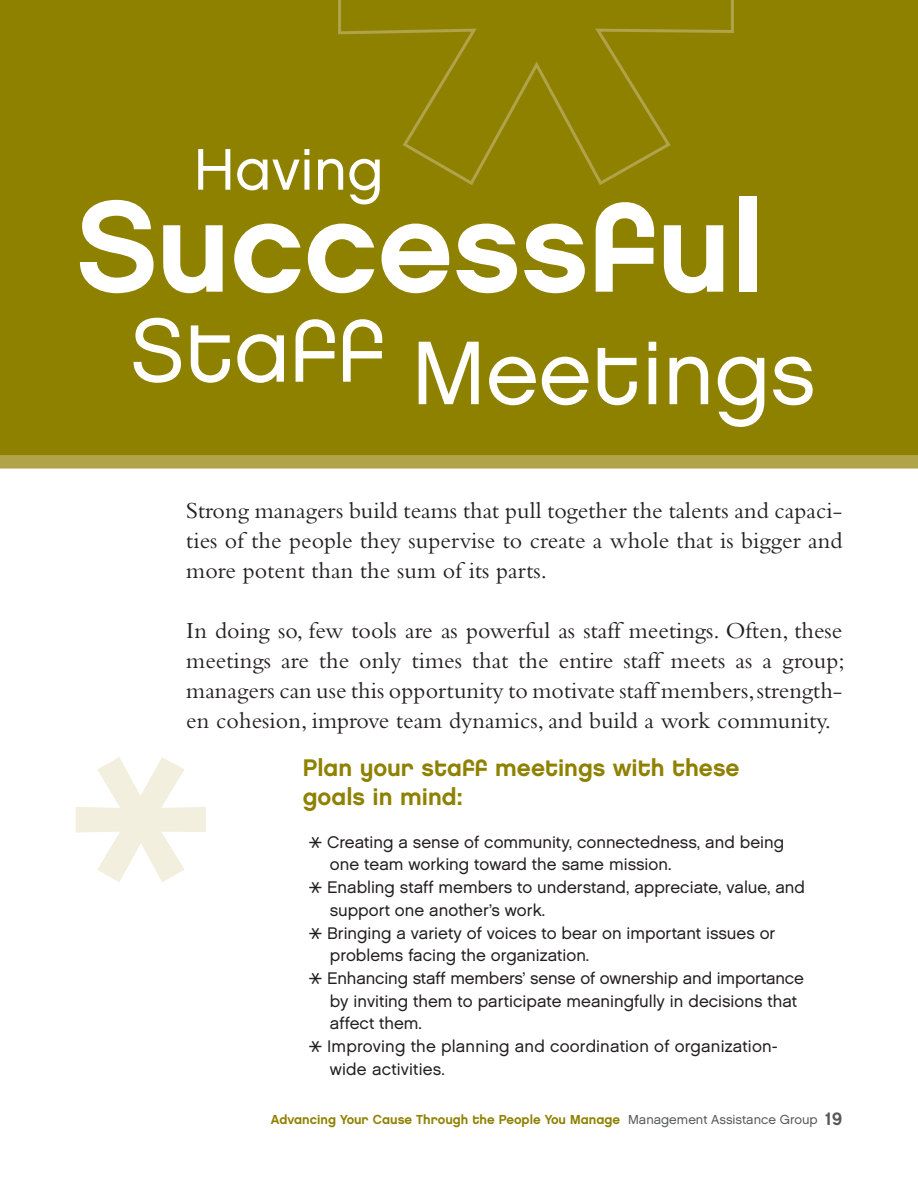
<style>
.page{position:relative;width:918px;height:1188px;background:#fff}
.page>*{position:absolute;margin:0;border:0;box-sizing:border-box;transform-origin:0 0}
.t1{font:129px "Chalet New York Nineteen Eighty";color:#fff}
.t2{font:90px "Chalet London Nineteen Eighty";color:#fff}
.t3{font:58.5px "Chalet London Nineteen Eighty";color:#fff}
.t4{font:42px "Chalet Paris Nineteen Sixty";color:#231f20}
.t5{font:24px/30px "Bembo";letter-spacing:.005em;color:#231f20;text-align:justify}
.t6{font:24px/28.8px "Chalet New York Nineteen Eighty";color:#8f8100}
.t7{font:16.8px/22.6px "Chalet London Nineteen Sixty";color:#231f20}
.t8{font:13.05px "Chalet New York Nineteen Eighty";color:#8f8100}
.s1{font-family:"Chalet London Nineteen Sixty";color:#57585a}
.s2{font-size:18px;color:#57585a}
</style>
<div class="page">
<div style="left:0;top:0;width:918px;height:463px;background:#8f8100"></div>
<div style="left:0;top:455px;width:918px;height:14px;background:#b0a34a"></div>
<svg style="left:338px;top:0;width:396px;height:185px"></svg>
<svg style="left:76px;top:757px;width:130px;height:125px"></svg>
<h3 class="t3" style="left:193px;top:134px;width:192px">Having</h3>
<h1 class="t1" style="left:75px;top:168px;width:690px">Successful</h1>
<h2 class="t2" style="left:131px;top:318px;width:686px">Staff Meetings</h2>
<h3 class="t5" style="left:186px;top:495px;width:658px">Strong managers build teams that pull together the talents and capaci&shy;ties of the people they supervise to create a whole that is bigger and more potent than the sum of its parts.</h3>
<p class="t5" style="left:186px;top:615px;width:660px">In doing so, few tools are as powerful as staff meetings. Often, these meetings are the only times that the entire staff meets as a group; managers can use this opportunity to motivate staff members, strength&shy;en cohesion, improve team dynamics, and build a work community.</p>
<h3 class="t6" style="left:303px;top:753px;width:438px">Plan your staff meetings with these goals in mind:</h3>
<h3 class="t4" style="left:308px;top:827px;width:15px">*</h3>
<p class="t7" style="left:327px;top:831px;width:458px">Creating a sense of community, connectedness, and being one team working toward the same mission.</p>
<h3 class="t4" style="left:308px;top:872px;width:15px">*</h3>
<p class="t7" style="left:327px;top:876px;width:479px">Enabling staff members to understand, appreciate, value, and support one another’s work.</p>
<h3 class="t4" style="left:308px;top:918px;width:15px">*</h3>
<p class="t7" style="left:327px;top:921px;width:450px">Bringing a variety of voices to bear on important issues or problems facing the organization.</p>
<h3 class="t4" style="left:308px;top:963px;width:15px">*</h3>
<p class="t7" style="left:327px;top:967px;width:478px">Enhancing staff members’ sense of ownership and importance by inviting them to participate meaningfully in decisions that affect them.</p>
<h3 class="t4" style="left:308px;top:1031px;width:15px">*</h3>
<p class="t7" style="left:327px;top:1035px;width:452px">Improving the planning and coordination of organization&shy;wide activities.</p>
<p class="t8" style="left:271px;top:1112px;width:573px">Advancing Your Cause Through the People You Manage <span class="s1">Management Assistance Group</span> <span class="s2">19</span></p>
</div>
